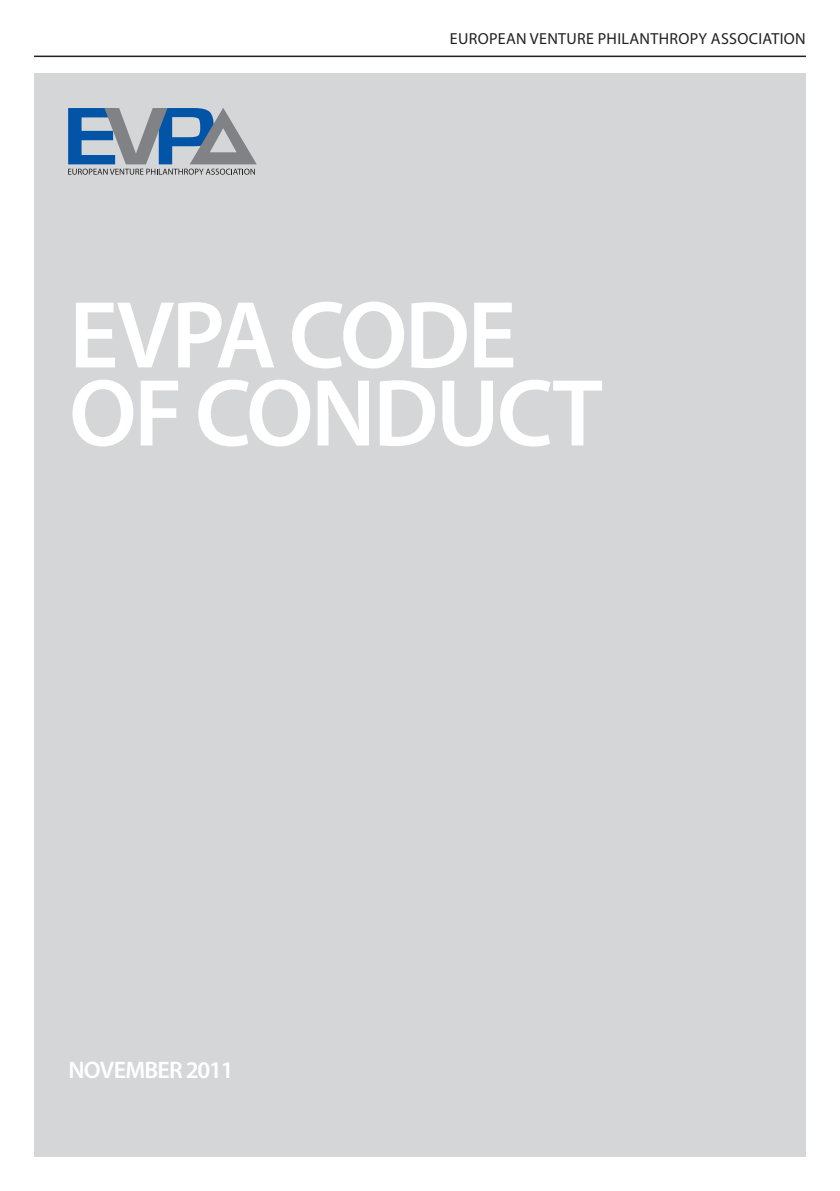
<style>
.page{position:relative;width:840px;height:1191px;background:#fff}
.page>*{position:absolute;margin:0;border:0;box-sizing:border-box;transform-origin:0 0}
.CoverTitle{font:600 96px/78px "Myriad Pro";letter-spacing:-.03em;color:#fff}
.Cover_Date{font:600 24px "Myriad Pro";letter-spacing:-.03em;color:#fff}
.Page_Header_Right{font:16px "Myriad Pro";letter-spacing:.02em;color:#231f20}
</style>
<div class="page">
<div style="left:34px;top:74px;width:771px;height:1083px;background:#d5d6d8"></div>
<hr style="left:34px;top:56px;width:771px;height:1px;background:#231f20">
<svg style="left:68px;top:108px;width:188px;height:67px"></svg>
<p class="Page_Header_Right" style="left:449px;top:29px;width:357px">EUROPEAN VENTURE PHILANTHROPY ASSOCIATION</p>
<p class="CoverTitle" style="left:69px;top:294px;width:535px">EVPA CODE<br>OF CONDUCT</p>
<p class="Cover_Date" style="left:68px;top:1054px;width:167px">NOVEMBER 2011</p>
</div>
